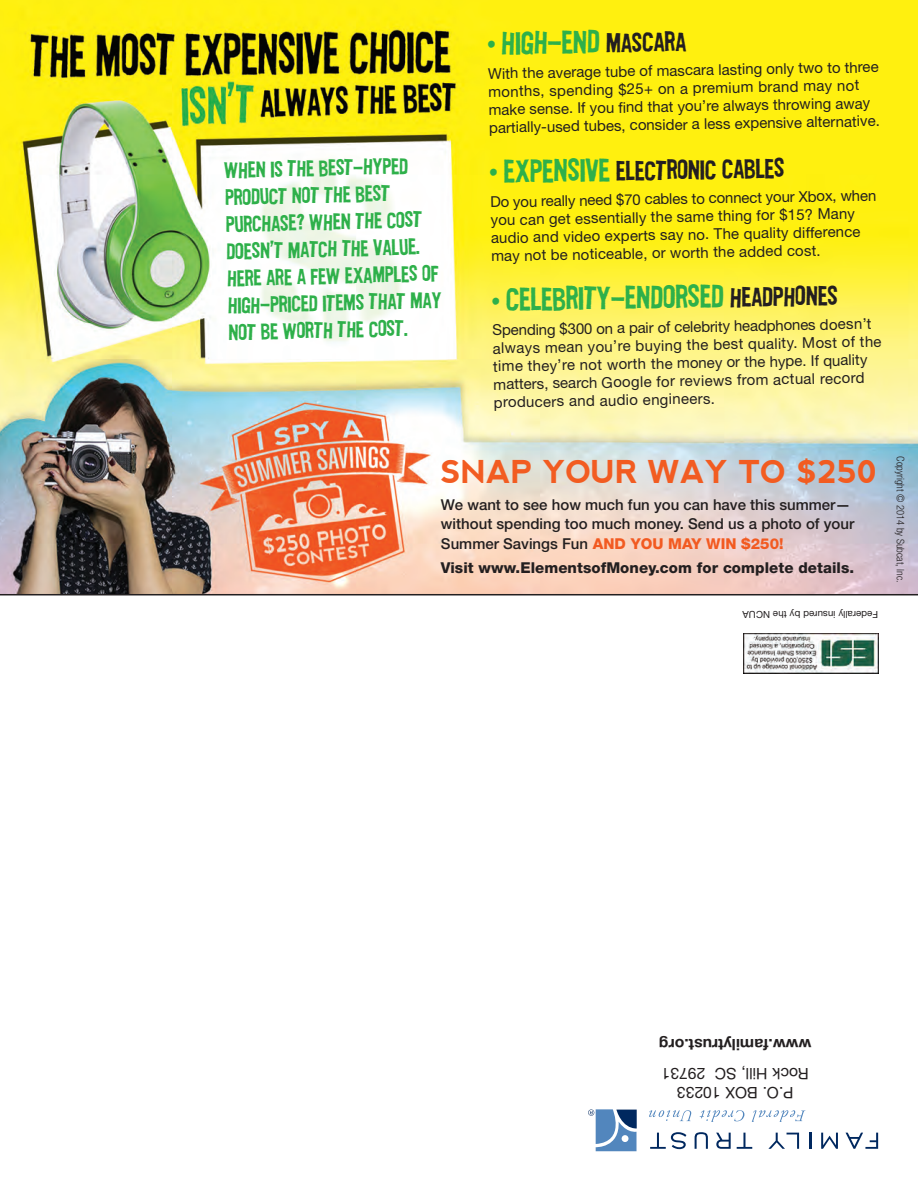
<style>
.page{position:relative;width:918px;height:1188px;background:#fff}
.page>*{position:absolute;margin:0;border:0;box-sizing:border-box;transform-origin:0 0}
.t1{font:700 31.5px "nevis";letter-spacing:-.01em;color:#f25c21}
.t2{font:30px "Flyerfonts Hardcore";color:#2eb04a}
.t3{font:25.5px "Flyerfonts Hardcore";color:#231f20}
.t4{font:21px/27px "Flyerfonts Hardcore";color:#2eb04a}
.t5{font:15.75px/19.5px "Helvetica Neue";color:#231f20;text-align:center}
.t6{font:700 15.75px "Helvetica Neue";color:#231f20}
.t7{font:15px/18px "Helvetica Neue";color:#231f20}
.t8{font:500 15px/19.5px "Helvetica Neue";color:#231f20}
.t9{font:800 15px "Helvetica Neue";letter-spacing:.005em;color:#231f20}
.t10{font:300 condensed 10.5px "Helvetica Neue";color:#231f20}
.t11{font:9.75px "Helvetica Neue";color:#231f20}
.s1{font-size:27px}
.s2{font-size:25.5px;color:#231f20}
.s3{font-size:27px;color:#2eb04a}
.s4{font-size:30px;color:#2eb04a}
.s5{font-weight:800;color:#f25a21}
</style>
<div class="page">
<img style="left:0;top:0;width:918px;height:594px">
<hr style="left:0;top:594px;width:918px;height:1px;background:#231f20">
<svg style="left:846px;top:1132px;width:32px;height:16px"></svg>
<svg style="left:821px;top:1132px;width:17px;height:16px"></svg>
<svg style="left:809px;top:1132px;width:2px;height:16px"></svg>
<svg style="left:769px;top:1132px;width:30px;height:16px"></svg>
<svg style="left:737px;top:1132px;width:15px;height:16px"></svg>
<svg style="left:716px;top:1132px;width:15px;height:16px"></svg>
<svg style="left:695px;top:1132px;width:13px;height:16px"></svg>
<svg style="left:650px;top:1132px;width:36px;height:16px"></svg>
<svg style="left:752px;top:1110px;width:53px;height:11px"></svg>
<svg style="left:700px;top:1110px;width:44px;height:11px"></svg>
<svg style="left:649px;top:1110px;width:43px;height:10px"></svg>
<svg style="left:588px;top:1109px;width:49px;height:42px"></svg>
<img style="left:743px;top:633px;width:135px;height:40px">
<h3 class="t4" style="left:222px;top:157px;width:215px;rotate:-2deg">When is the best-hyped product not the best purchase? When the cost doesn’t match the value.<br>Here are a few examples of high-priced items that may not be worth the cost.</h3>
<h2 class="t2" style="left:487px;top:24px;width:200px;rotate:-1deg"><span class="s1">•</span> High-end <span class="s2">mascara</span></h2>
<p class="t7" style="left:488px;top:64px;width:392px;rotate:-1deg">With the average tube of mascara lasting only two to three months, spending $25+ on a premium brand may not make sense. If you fi nd that you’re always throwing away partially-used tubes, consider a less expensive alternative.</p>
<h3 class="t3" style="left:490px;top:157px;width:296px;rotate:-1deg"><span class="s3">•</span> <span class="s4">Expensive</span> electronic cables</h3>
<p class="t7" style="left:490px;top:193px;width:387px;rotate:-1deg">Do you really need $70 cables to connect your Xbox, when you can get essentially the same thing for $15? Many audio and video experts say no. The quality difference may not be noticeable, or worth the added cost.</p>
<h2 class="t2" style="left:492px;top:281px;width:347px;rotate:-1deg"><span class="s1">•</span> Celebrity-endorsed <span class="s2">headphones</span></h2>
<p class="t7" style="left:492px;top:321px;width:390px;rotate:-1deg">Spending $300 on a pair of celebrity headphones doesn’t always mean you’re buying the best quality. Most of the time they’re not worth the money or the hype. If quality matters, search Google for reviews from actual record producers and audio engineers.</p>
<h1 class="t1" style="left:441px;top:454px;width:439px">SNAP YOUR WAY TO $250</h1>
<p class="t8" style="left:441px;top:494px;width:415px">We want to see how much fun you can have this summer— without spending too much money. Send us a photo of your<br>Summer Savings Fun <span class="s5">AND YOU MAY WIN $250!</span></p>
<p class="t9" style="left:441px;top:558px;width:415px">Visit www.ElementsofMoney.com for complete details.</p>
<p class="t11" style="left:878px;top:620px;width:137px;rotate:-180deg">Federally insured by the NCUA</p>
<p class="t10" style="left:907px;top:456px;width:128px;rotate:90deg">Copyright © 2014 by Subcat, Inc.</p>
<p class="t6" style="left:811px;top:1054px;width:154px;rotate:-180deg">www.familytrust.org</p>
<p class="t5" style="left:809px;top:1102px;width:149px;rotate:-180deg">P.O. BOX 10233<br>Rock Hill, SC 29731</p>
</div>
